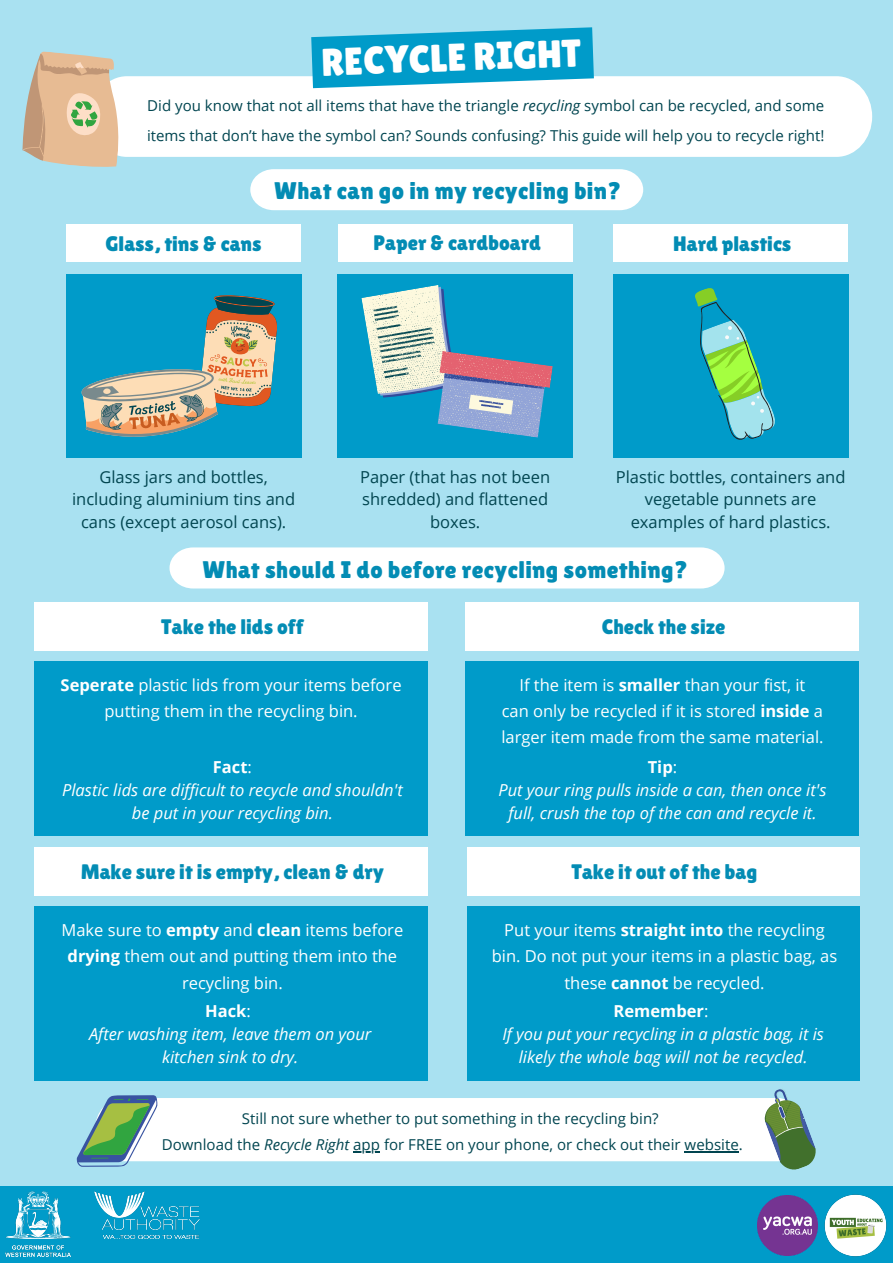
<style>
.page{position:relative;width:893px;height:1263px;background:#a9e1f1}
.page>*{position:absolute;margin:0;border:0;box-sizing:border-box;transform-origin:0 0}
.t1{font:38.7px "Lilita One";color:#fff}
.t2{font:24px "Lilita One";letter-spacing:.015em;color:#038cb4}
.t3{font:21px "Lilita One";color:#038cb4}
.t4{font:16.5px/26.3px "Open Sans";color:#fff;text-align:center}
.t5{font:italic 16.5px/22.7px "Open Sans";color:#fff;text-align:center}
.t6{font:16.5px/22.9px "Open Sans";color:#014550;text-align:center}
.t7{font:15px/30.1px "Open Sans";color:#014550}
.s1{font-style:italic}
.s2{font-weight:700}
.s3{font-weight:700;font-style:normal}
.s4{font-style:normal}
</style>
<div class="page">
<div style="left:250px;top:169px;width:393px;height:41px;background:#fff"></div>
<div style="left:66px;top:274px;width:236px;height:183px;background:#009bc9"></div>
<div style="left:338px;top:224px;width:235px;height:37px;background:#fff"></div>
<div style="left:613px;top:224px;width:235px;height:37px;background:#fff"></div>
<div style="left:66px;top:224px;width:235px;height:37px;background:#fff"></div>
<div style="left:34px;top:603px;width:394px;height:48px;background:#fff"></div>
<div style="left:465px;top:603px;width:394px;height:48px;background:#fff"></div>
<div style="left:34px;top:847px;width:394px;height:48px;background:#fff"></div>
<div style="left:467px;top:847px;width:392px;height:48px;background:#fff"></div>
<svg style="left:81px;top:295px;width:196px;height:142px"></svg>
<div style="left:338px;top:274px;width:235px;height:183px;background:#009bc9"></div>
<svg style="left:361px;top:285px;width:192px;height:153px"></svg>
<div style="left:613px;top:274px;width:235px;height:183px;background:#009bc9"></div>
<svg style="left:695px;top:288px;width:80px;height:152px"></svg>
<div style="left:125px;top:76px;width:747px;height:81px;background:#fff"></div>
<svg style="left:311px;top:27px;width:283px;height:61px;background:#23a9d0"></svg>
<svg style="left:22px;top:51px;width:103px;height:116px;background:#d6c1a5"></svg>
<div style="left:0;top:1186px;width:893px;height:77px;background:#009bc9"></div>
<img style="left:757px;top:1195px;width:60px;height:61px">
<img style="left:6px;top:1191px;width:194px;height:66px">
<div style="left:169px;top:547px;width:555px;height:41px;background:#fff"></div>
<div style="left:34px;top:661px;width:393px;height:174px;background:#009bc9"></div>
<div style="left:465px;top:661px;width:394px;height:174px;background:#009bc9"></div>
<svg style="left:76px;top:1089px;width:740px;height:81px"></svg>
<hr style="left:353px;top:1151px;width:27px;height:2px;background:#014550">
<hr style="left:684px;top:1151px;width:55px;height:2px;background:#014550">
<div style="left:34px;top:907px;width:393px;height:174px;background:#009bc9"></div>
<div style="left:467px;top:906px;width:392px;height:174px;background:#009bc9"></div>
<h1 class="t1" style="left:320px;top:40px;width:261px;rotate:-2deg">RECYCLE RIGHT</h1>
<p class="t7" style="left:147px;top:90px;width:679px">Did you know that not all items that have the triangle <span class="s1">recycling</span> symbol can be recycled, and some items that don’t have the symbol can? Sounds confusing? This guide will help you to recycle right!</p>
<h2 class="t2" style="left:274px;top:177px;width:349px">What can go in my recycling bin?</h2>
<p class="t3" style="left:106px;top:231px;width:158px">Glass, tins &amp; cans</p>
<p class="t3" style="left:373px;top:230px;width:169px">Paper &amp; cardboard</p>
<p class="t3" style="left:673px;top:231px;width:120px">Hard plastics</p>
<p class="t6" style="left:72px;top:465px;width:224px">Glass jars and bottles, including aluminium tins and cans (except aerosol cans).</p>
<p class="t6" style="left:360px;top:465px;width:192px">Paper (that has not been shredded) and flattened boxes.</p>
<p class="t6" style="left:616px;top:465px;width:231px">Plastic bottles, containers and vegetable punnets are examples of hard plastics.</p>
<h2 class="t2" style="left:202px;top:555px;width:487px">What should I do before recycling something?</h2>
<p class="t3" style="left:161px;top:615px;width:144px">Take the lids off</p>
<p class="t3" style="left:601px;top:615px;width:125px">Check the size</p>
<p class="t4" style="left:61px;top:671px;width:342px"><span class="s2">Seperate</span> plastic lids from your items before putting them in the recycling bin.</p>
<p class="t4" style="left:501px;top:671px;width:324px">If the item is <span class="s2">smaller</span> than your fist, it<br>can only be recycled if it is stored <span class="s2">inside</span> a larger item made from the same material.</p>
<p class="t5" style="left:62px;top:755px;width:342px"><span class="s3">Fact</span><span class="s4">:<br></span>Plastic lids are difficult to recycle and shouldn't be put in your recycling bin.</p>
<p class="t5" style="left:498px;top:755px;width:329px"><span class="s3">Tip</span><span class="s4">:<br></span>Put your ring pulls inside a can, then once it's full, crush the top of the can and recycle it.</p>
<p class="t3" style="left:81px;top:859px;width:305px">Make sure it is empty, clean &amp; dry</p>
<p class="t3" style="left:571px;top:859px;width:187px">Take it out of the bag</p>
<p class="t4" style="left:62px;top:916px;width:343px">Make sure to <span class="s2">empty</span> and <span class="s2">clean</span> items before <span class="s2">drying</span> them out and putting them into the recycling bin.</p>
<p class="t4" style="left:492px;top:916px;width:347px">Put your items <span class="s2">straight into</span> the recycling bin. Do not put your items in a plastic bag, as these <span class="s2">cannot</span> be recycled.</p>
<p class="t5" style="left:502px;top:999px;width:323px"><span class="s3">Remember</span><span class="s4">:<br></span>If you put your recycling in a plastic bag, it is likely the whole bag will not be recycled.</p>
<p class="t5" style="left:89px;top:999px;width:284px"><span class="s3">Hack</span><span class="s4">:<br></span>After washing item, leave them on your kitchen sink to dry.</p>
<p class="t7" style="left:162px;top:1104px;width:582px;line-height:26.8px;text-align:center">Still not sure whether to put something in the recycling bin?<br>Download the <span class="s1">Recycle Right</span> app for FREE on your phone, or check out their website.</p>
</div>
